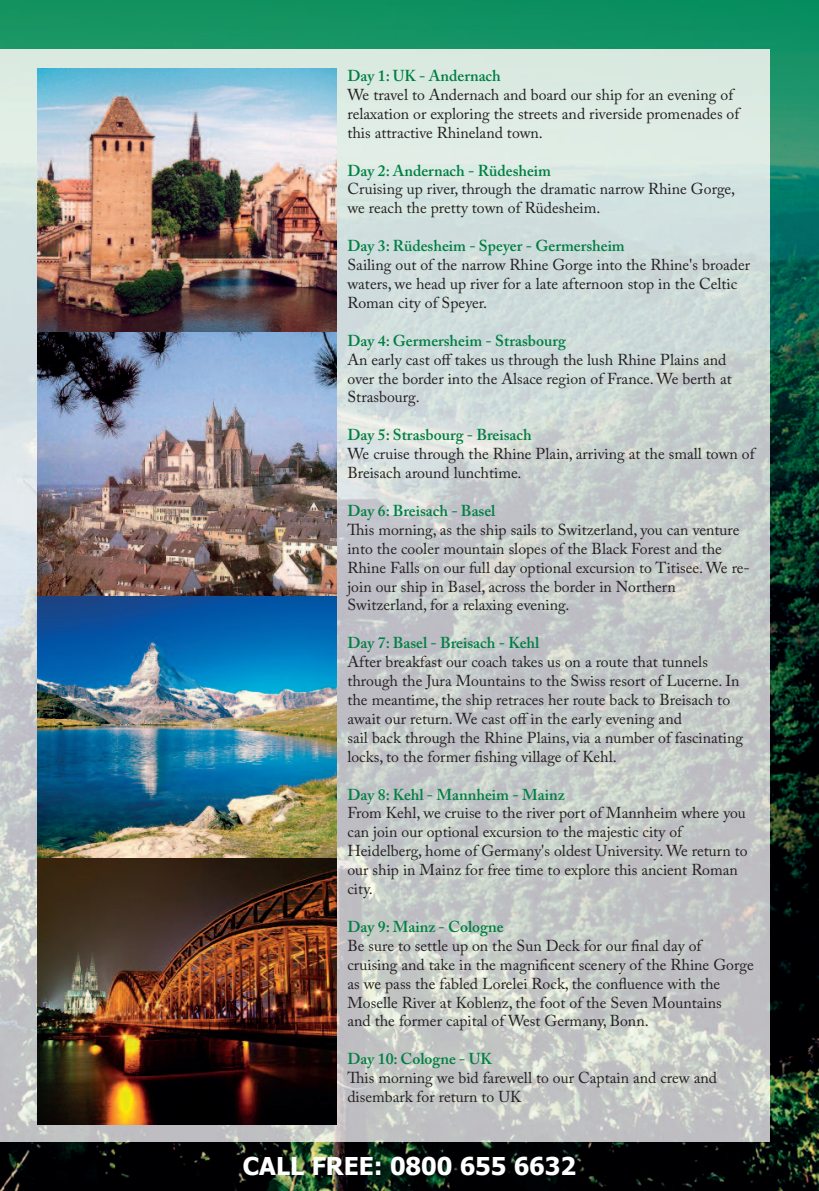
<style>
.page{position:relative;width:819px;height:1191px;background:#fff}
.page>*{position:absolute;margin:0;border:0;box-sizing:border-box;transform-origin:0 0}
.t1{font:700 24.5px "Tahoma";color:#fff}
.t2{font:15.75px/18.9px "Adobe Caslon Pro";color:#231f20}
.t3{font:600 15.75px "Adobe Caslon Pro";color:#007f42}
</style>
<div class="page">
<img style="left:0;top:595px;width:819px;height:596px">
<img style="left:0;top:0;width:819px;height:595px">
<img style="left:0;top:50px;width:769px;height:1091px">
<img style="left:38px;top:69px;width:299px;height:263px">
<img style="left:38px;top:332px;width:299px;height:265px">
<img style="left:38px;top:597px;width:299px;height:261px">
<img style="left:38px;top:858px;width:299px;height:266px">
<p class="t3" style="left:347px;top:70px;width:155px">Day 1: UK - Andernach</p>
<p class="t2" style="left:347px;top:87px;width:393px">We travel to Andernach and board our ship for an evening of relaxation or exploring the streets and riverside promenades of this attractive Rhineland town.</p>
<p class="t3" style="left:347px;top:164px;width:205px">Day 2: Andernach - Rüdesheim</p>
<p class="t2" style="left:347px;top:182px;width:389px">Cruising up river, through the dramatic narrow Rhine Gorge, we reach the pretty town of Rüdesheim.</p>
<p class="t3" style="left:347px;top:240px;width:279px">Day 3: Rüdesheim - Speyer - Germersheim</p>
<p class="t2" style="left:347px;top:257px;width:404px">Sailing out of the narrow Rhine Gorge into the Rhine's broader waters, we head up river for a late afternoon stop in the Celtic<br>Roman city of Speyer.</p>
<p class="t3" style="left:347px;top:334px;width:220px">Day 4: Germersheim - Strasbourg</p>
<p class="t2" style="left:347px;top:352px;width:386px">An early cast off takes us through the lush Rhine Plains and over the border into the Alsace region of France. We berth at<br>Strasbourg.</p>
<p class="t3" style="left:347px;top:429px;width:186px">Day 5: Strasbourg - Breisach</p>
<p class="t2" style="left:347px;top:446px;width:408px">We cruise through the Rhine Plain, arriving at the small town of<br>Breisach around lunchtime.</p>
<p class="t3" style="left:347px;top:505px;width:149px">Day 6: Breisach - Basel</p>
<p class="t2" style="left:347px;top:522px;width:404px">This morning, as the ship sails to Switzerland, you can venture into the cooler mountain slopes of the Black Forest and the Rhine Falls on our full day optional excursion to Titisee. We re&shy;join our ship in Basel, across the border in Northern Switzerland, for a relaxing evening.</p>
<p class="t3" style="left:347px;top:637px;width:193px">Day 7: Basel - Breisach - Kehl</p>
<p class="t2" style="left:347px;top:654px;width:397px">After breakfast our coach takes us on a route that tunnels through the Jura Mountains to the Swiss resort of Lucerne. In the meantime, the ship retraces her route back to Breisach to await our return. We cast off in the early evening and<br>sail back through the Rhine Plains, via a number of fascinating locks, to the former fishing village of Kehl.</p>
<p class="t3" style="left:347px;top:788px;width:219px">Day 8: Kehl - Mannheim - Mainz</p>
<p class="t2" style="left:347px;top:805px;width:401px">From Kehl, we cruise to the river port of Mannheim where you can join our optional excursion to the majestic city of Heidelberg, home of Germany's oldest University. We return to our ship in Mainz for free time to explore this ancient Roman city.</p>
<p class="t3" style="left:347px;top:920px;width:158px">Day 9: Mainz - Cologne</p>
<p class="t2" style="left:347px;top:938px;width:408px">Be sure to settle up on the Sun Deck for our final day of cruising and take in the magnificent scenery of the Rhine Gorge as we pass the fabled Lorelei Rock, the confluence with the Moselle River at Koblenz, the foot of the Seven Mountains<br>and the former capital of West Germany, Bonn.</p>
<p class="t3" style="left:347px;top:1053px;width:146px">Day 10: Cologne - UK</p>
<p class="t2" style="left:347px;top:1070px;width:371px">This morning we bid farewell to our Captain and crew and disembark for return to UK</p>
<h1 class="t1" style="left:243px;top:1150px;width:335px">CALL FREE: 0800 655 6632</h1>
</div>
